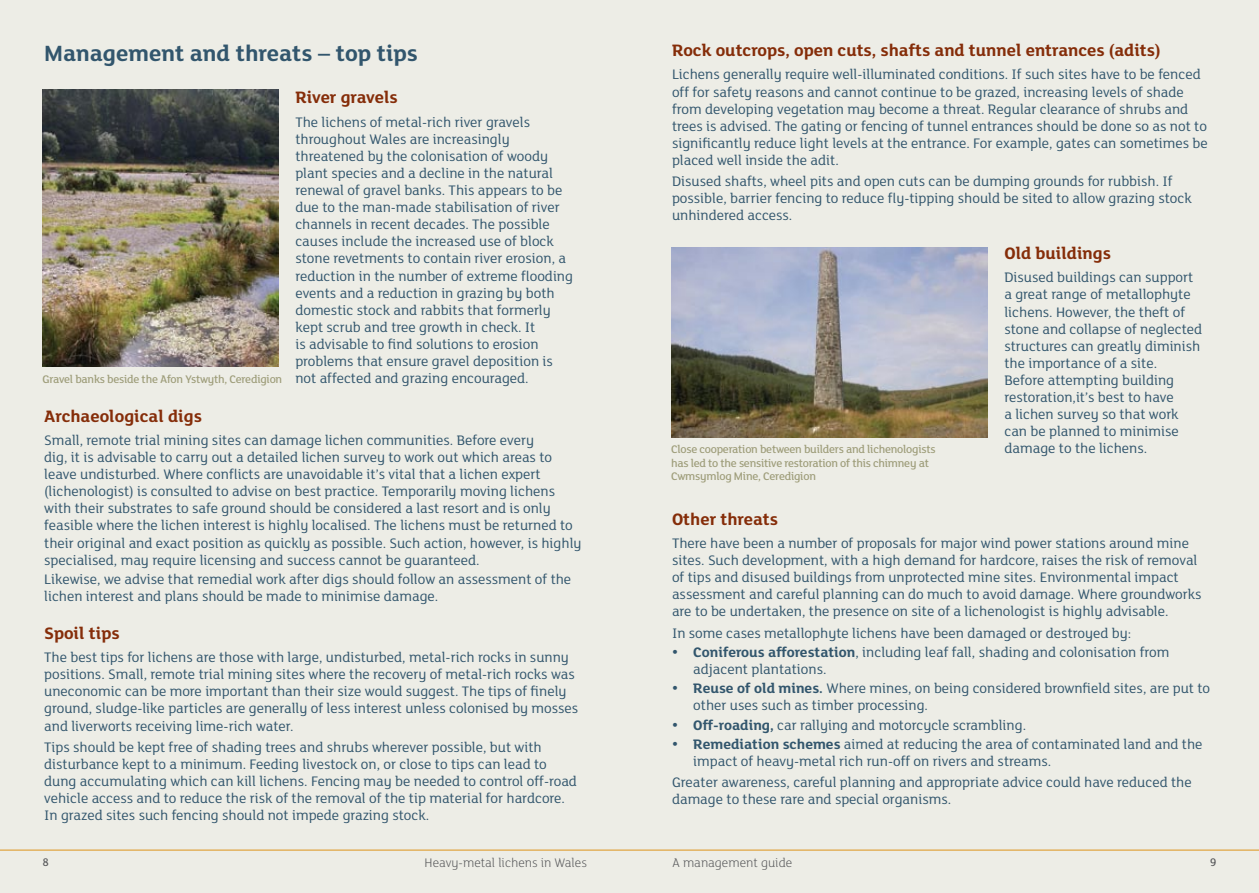
<style>
.page{position:relative;width:1259px;height:893px;background:#edede6}
.page>*{position:absolute;margin:0;border:0;box-sizing:border-box;transform-origin:0 0}
.t1{font:700 24px "FS Lola";color:#32566d}
.t2{font:700 18px "FS Lola";color:#852d09}
.t3{font:15px/17.1px "FS Lola";color:#32566d}
.t4{font:300 13.5px "FS Lola";color:#58595b}
.t5{font:500 12px/13.5px "FS Lola";letter-spacing:-.02em;color:#9e9d7a}
.t6{font:500 12px "FS Lola";color:#58595b}
.s1{font-weight:700;font-size:16.5px}
.s2{font-weight:700}
</style>
<div class="page">
<hr style="left:0;top:850px;width:1259px;height:1px;background:#dd931a">
<img style="left:43px;top:90px;width:235px;height:276px">
<img style="left:671px;top:247px;width:316px;height:191px">
<h1 class="t1" style="left:44px;top:36px;width:375px">Management and threats – top tips</h1>
<p class="t2" style="left:295px;top:85px;width:104px">River gravels</p>
<p class="t3" style="left:295px;top:113px;width:279px">The lichens of metal-rich river gravels throughout Wales are increasingly threatened by the colonisation of woody plant species and a decline in the natural renewal of gravel banks. This appears to be due to the man-made stabilisation of river channels in recent decades. The possible causes include the increased use of block stone revetments to contain river erosion, a reduction in the number of extreme flooding events and a reduction in grazing by both domestic stock and rabbits that formerly kept scrub and tree growth in check. It<br>is advisable to find solutions to erosion problems that ensure gravel deposition is not affected and grazing encouraged.</p>
<p class="t2" style="left:44px;top:403px;width:159px">Archaeological digs</p>
<p class="t3" style="left:44px;top:431px;width:539px">Small, remote trial mining sites can damage lichen communities. Before every<br>dig, it is advisable to carry out a detailed lichen survey to work out which areas to leave undisturbed. Where conflicts are unavoidable it’s vital that a lichen expert (lichenologist) is consulted to advise on best practice. Temporarily moving lichens with their substrates to safe ground should be considered a last resort and is only feasible where the lichen interest is highly localised. The lichens must be returned to their original and exact position as quickly as possible. Such action, however, is highly specialised, may require licensing and success cannot be guaranteed.</p>
<p class="t3" style="left:44px;top:570px;width:528px">Likewise, we advise that remedial work after digs should follow an assessment of the lichen interest and plans should be made to minimise damage.</p>
<p class="t2" style="left:44px;top:620px;width:77px">Spoil tips</p>
<p class="t3" style="left:44px;top:648px;width:535px">The best tips for lichens are those with large, undisturbed, metal-rich rocks in sunny positions. Small, remote trial mining sites where the recovery of metal-rich rocks was uneconomic can be more important than their size would suggest. The tips of finely ground, sludge-like particles are generally of less interest unless colonised by mosses and liverworts receiving lime-rich water.</p>
<p class="t3" style="left:44px;top:738px;width:534px">Tips should be kept free of shading trees and shrubs wherever possible, but with disturbance kept to a minimum. Feeding livestock on, or close to tips can lead to dung accumulating which can kill lichens. Fencing may be needed to control off-road vehicle access and to reduce the risk of the removal of the tip material for hardcore.<br>In grazed sites such fencing should not impede grazing stock.</p>
<p class="t5" style="left:43px;top:372px;width:241px">Gravel banks beside the Afon Ystwyth, Ceredigion</p>
<p class="t6" style="left:43px;top:854px;width:8px">8</p>
<p class="t4" style="left:424px;top:854px;width:164px">Heavy-metal lichens in Wales</p>
<p class="t2" style="left:672px;top:38px;width:490px">Rock outcrops, open cuts, shafts and tunnel entrances (adits)</p>
<p class="t3" style="left:672px;top:65px;width:537px">Lichens generally require well-illuminated conditions. If such sites have to be fenced off for safety reasons and cannot continue to be grazed, increasing levels of shade from developing vegetation may become a threat. Regular clearance of shrubs and trees is advised. The gating or fencing of tunnel entrances should be done so as not to significantly reduce light levels at the entrance. For example, gates can sometimes be placed well inside the adit.</p>
<p class="t3" style="left:672px;top:172px;width:521px">Disused shafts, wheel pits and open cuts can be dumping grounds for rubbish. If possible, barrier fencing to reduce fly-tipping should be sited to allow grazing stock unhindered access.</p>
<p class="t2" style="left:1004px;top:241px;width:108px">Old buildings</p>
<p class="t3" style="left:1004px;top:268px;width:199px">Disused buildings can support a great range of metallophyte lichens. However, the theft of stone and collapse of neglected structures can greatly diminish the importance of a site.<br>Before attempting building restoration,it’s best to have<br>a lichen survey so that work can be planned to minimise damage to the lichens.</p>
<p class="t5" style="left:671px;top:442px;width:266px">Close cooperation between builders and lichenologists has led to the sensitive restoration of this chimney at<br>Cwmsymlog Mine, Ceredigion</p>
<p class="t2" style="left:672px;top:506px;width:107px">Other threats</p>
<p class="t3" style="left:672px;top:534px;width:531px">There have been a number of proposals for major wind power stations around mine sites. Such development, with a high demand for hardcore, raises the risk of removal of tips and disused buildings from unprotected mine sites. Environmental impact assessment and careful planning can do much to avoid damage. Where groundworks are to be undertaken, the presence on site of a lichenologist is highly advisable.</p>
<p class="t3" style="left:672px;top:624px;width:460px">In some cases metallophyte lichens have been damaged or destroyed by:</p>
<p class="t3" style="left:693px;top:643px;width:478px;text-indent:-21px"><span class="s1">•</span> <span class="s2">Coniferous afforestation</span>, including leaf fall, shading and colonisation from adjacent plantations.</p>
<p class="t3" style="left:693px;top:679px;width:518px;text-indent:-21px"><span class="s1">•</span> <span class="s2">Reuse of old mines.</span> Where mines, on being considered brownfield sites, are put to other uses such as timber processing.</p>
<p class="t3" style="left:672px;top:716px;width:355px"><span class="s1">•</span> <span class="s2">Off-roading,</span> car rallying and motorcycle scrambling.</p>
<p class="t3" style="left:693px;top:735px;width:511px;text-indent:-21px"><span class="s1">•</span> <span class="s2">Remediation schemes</span> aimed at reducing the area of contaminated land and the impact of heavy-metal rich run-off on rivers and streams.</p>
<p class="t3" style="left:672px;top:773px;width:521px">Greater awareness, careful planning and appropriate advice could have reduced the damage to these rare and special organisms.</p>
<p class="t4" style="left:672px;top:854px;width:122px">A management guide</p>
<p class="t6" style="left:1210px;top:854px;width:8px">9</p>
</div>
